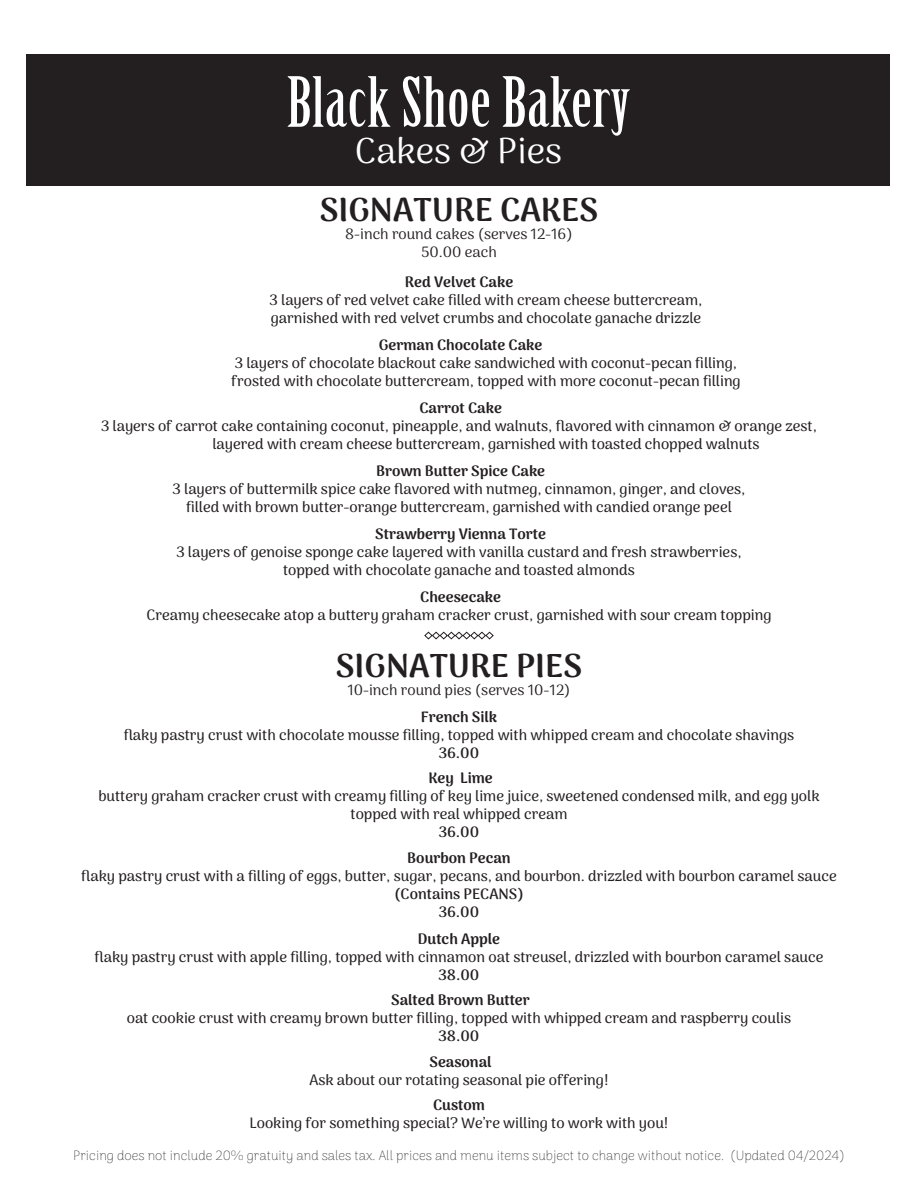
<style>
.page{position:relative;width:918px;height:1188px;background:#fff}
.page>*{position:absolute;margin:0;border:0;box-sizing:border-box;transform-origin:0 0}
.t1{font:67.5px "Birch Std";letter-spacing:.01em;color:#fff;scale:1.13 1}
.t2{font:36px "Arima Koshi";color:#fff}
.t3{font:900 33px "Arima Koshi";color:#231f20}
.t4{font:500 15px/18px "Arima Koshi";color:#231f20}
.t5{font:900 15px "Arima Koshi";color:#231f20}
.t6{font:15px "Arima Koshi";color:#231f20}
.t7{font:700 15px "Arima Koshi";color:#231f20}
.t8{font:100 13.5px "Arima Koshi";color:#231f20}
</style>
<div class="page">
<div style="left:26px;top:54px;width:864px;height:132px;background:#231f20"></div>
<svg style="left:424px;top:631px;width:70px;height:9px"></svg>
<p class="t1" style="left:287px;top:64px;width:306px">Black Shoe Bakery</p>
<p class="t2" style="left:355px;top:129px;width:209px">Cakes &amp; Pies</p>
<p class="t3" style="left:320px;top:190px;width:280px">SIGNATURE CAKES</p>
<p class="t6" style="left:345px;top:225px;width:229px">8-inch round cakes (serves 12-16)</p>
<p class="t6" style="left:421px;top:243px;width:77px">50.00 each</p>
<p class="t5" style="left:405px;top:273px;width:110px">Red Velvet Cake</p>
<p class="t4" style="left:270px;top:291px;width:434px">3 layers of red velvet cake filled with cream cheese buttercream, garnished with red velvet crumbs and chocolate ganache drizzle</p>
<p class="t5" style="left:379px;top:336px;width:165px">German Chocolate Cake</p>
<p class="t4" style="left:231px;top:354px;width:511px">3 layers of chocolate blackout cake sandwiched with coconut-pecan filling, frosted with chocolate buttercream, topped with more coconut-pecan filling</p>
<p class="t5" style="left:419px;top:399px;width:84px">Carrot Cake</p>
<p class="t4" style="left:212px;top:417px;width:606px;text-indent:-111px">3 layers of carrot cake containing coconut, pineapple, and walnuts, flavored with cinnamon &amp; orange zest, layered with cream cheese buttercream, garnished with toasted chopped walnuts</p>
<p class="t5" style="left:376px;top:462px;width:171px">Brown Butter Spice Cake</p>
<p class="t4" style="left:173px;top:480px;width:574px">3 layers of buttermilk spice cake flavored with nutmeg, cinnamon, ginger, and cloves,</p>
<p class="t4" style="left:186px;top:498px;width:547px">filled with brown butter-orange buttercream, garnished with candied orange peel</p>
<p class="t5" style="left:375px;top:525px;width:172px">Strawberry Vienna Torte</p>
<p class="t4" style="left:176px;top:543px;width:567px;text-align:center">3 layers of genoise sponge cake layered with vanilla custard and fresh strawberries, topped with chocolate ganache and toasted almonds</p>
<p class="t5" style="left:420px;top:588px;width:82px">Cheesecake</p>
<p class="t4" style="left:146px;top:606px;width:627px">Creamy cheesecake atop a buttery graham cracker crust, garnished with sour cream topping</p>
<p class="t3" style="left:336px;top:646px;width:248px">SIGNATURE PIES</p>
<p class="t6" style="left:347px;top:681px;width:225px">10-inch round pies (serves 10-12)</p>
<p class="t5" style="left:421px;top:708px;width:78px">French Silk</p>
<p class="t4" style="left:124px;top:726px;width:672px">flaky pastry crust with chocolate mousse filling, topped with whipped cream and chocolate shavings</p>
<p class="t7" style="left:439px;top:744px;width:42px">36.00</p>
<p class="t5" style="left:428px;top:769px;width:66px">Key Lime</p>
<p class="t4" style="left:98px;top:787px;width:723px">buttery graham cracker crust with creamy filling of key lime juice, sweetened condensed milk, and egg yolk</p>
<p class="t4" style="left:351px;top:805px;width:218px">topped with real whipped cream</p>
<p class="t7" style="left:439px;top:823px;width:42px">36.00</p>
<p class="t5" style="left:407px;top:849px;width:105px">Bourbon Pecan</p>
<p class="t4" style="left:81px;top:867px;width:757px">flaky pastry crust with a filling of eggs, butter, sugar, pecans, and bourbon. drizzled with bourbon caramel sauce</p>
<p class="t7" style="left:394px;top:885px;width:131px">(Contains PECANS)</p>
<p class="t7" style="left:439px;top:903px;width:42px">36.00</p>
<p class="t5" style="left:418px;top:930px;width:84px">Dutch Apple</p>
<p class="t4" style="left:94px;top:948px;width:731px">flaky pastry crust with apple filling, topped with cinnamon oat streusel, drizzled with bourbon caramel sauce</p>
<p class="t7" style="left:439px;top:966px;width:42px">38.00</p>
<p class="t5" style="left:391px;top:991px;width:140px">Salted Brown Butter</p>
<p class="t4" style="left:127px;top:1009px;width:666px">oat cookie crust with creamy brown butter filling, topped with whipped cream and raspberry coulis</p>
<p class="t7" style="left:439px;top:1027px;width:42px">38.00</p>
<p class="t5" style="left:430px;top:1053px;width:63px">Seasonal</p>
<p class="t4" style="left:309px;top:1071px;width:301px">Ask about our rotating seasonal pie offering!</p>
<p class="t5" style="left:433px;top:1096px;width:53px">Custom</p>
<p class="t4" style="left:249px;top:1114px;width:421px">Looking for something special? We’re willing to work with you!</p>
<p class="t8" style="left:73px;top:1148px;width:773px">Pricing does not include 20% gratuity and sales tax. All prices and menu items subject to change without notice. (Updated 04/2024)</p>
</div>
